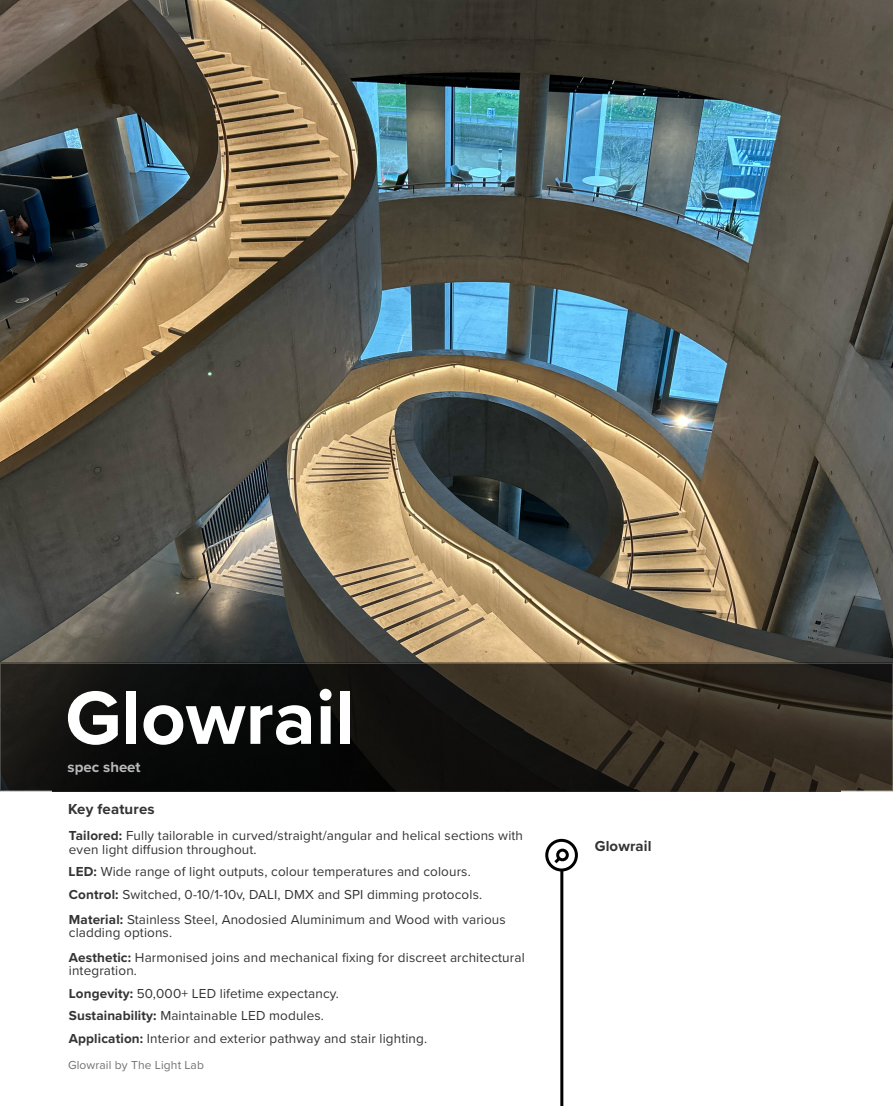
<style>
.page{position:relative;width:893px;height:1106px;background:#fff}
.page>*{position:absolute;margin:0;border:0;box-sizing:border-box;transform-origin:0 0}
.t1{font:700 78px "Proxima Nova";color:#fff}
.t2{font:700 15px "Proxima Nova";letter-spacing:.01em;color:#343433}
.t3{font:700 15px "Proxima Nova";color:#b8babc}
.t4{font:13.5px/13.5px "Proxima Nova";letter-spacing:.01em;color:#343433}
.t5{font:12px "Proxima Nova";letter-spacing:.01em;color:#717275}
.s1{font-weight:700}
</style>
<div class="page">
<img style="left:0;top:0;width:893px;height:663px">
<div style="left:545px;top:838px;width:33px;height:33px;border:3px solid #000;border-radius:50%"></div>
<hr style="left:560px;top:870px;width:3px;height:236px;background:#000">
<svg style="left:551px;top:857px;width:13px;height:9px"></svg>
<div style="left:556px;top:848px;width:13px;height:13px;border:3px solid #000;border-radius:50%"></div>
<img style="left:53px;top:706px;width:787px;height:83px">
<img style="left:52px;top:789px;width:789px;height:2px">
<img style="left:0;top:663px;width:893px;height:43px">
<img style="left:0;top:705px;width:53px;height:85px">
<img style="left:840px;top:705px;width:53px;height:85px">
<h1 class="t1" style="left:65px;top:659px;width:291px">Glowrail</h1>
<p class="t3" style="left:68px;top:755px;width:75px">spec sheet</p>
<p class="t2" style="left:68px;top:797px;width:88px">Key features</p>
<p class="t4" style="left:69px;top:828px;width:456px"><span class="s1">Tailored:</span> Fully tailorable in curved/straight/angular and helical sections with even light diffusion throughout.</p>
<p class="t4" style="left:69px;top:860px;width:415px;line-height:22.5px"><span class="s1">LED:</span> Wide range of light outputs, colour temperatures and colours.<br><span class="s1">Control:</span> Switched, 0-10/1-10v, DALI, DMX and SPI dimming protocols.</p>
<p class="t4" style="left:69px;top:911px;width:438px"><span class="s1">Material:</span> Stainless Steel, Anodosied Aluminimum and Wood with various cladding options.</p>
<p class="t4" style="left:69px;top:950px;width:457px"><span class="s1">Aesthetic:</span> Harmonised joins and mechanical fixing for discreet architectural integration.</p>
<p class="t4" style="left:69px;top:981px;width:360px;line-height:22.5px"><span class="s1">Longevity:</span> 50,000+ LED lifetime expectancy.<br><span class="s1">Sustainability:</span> Maintainable LED modules.<br><span class="s1">Application:</span> Interior and exterior pathway and stair lighting.</p>
<p class="t5" style="left:68px;top:1056px;width:137px">Glowrail by The Light Lab</p>
<p class="t2" style="left:595px;top:834px;width:58px">Glowrail</p>
</div>
